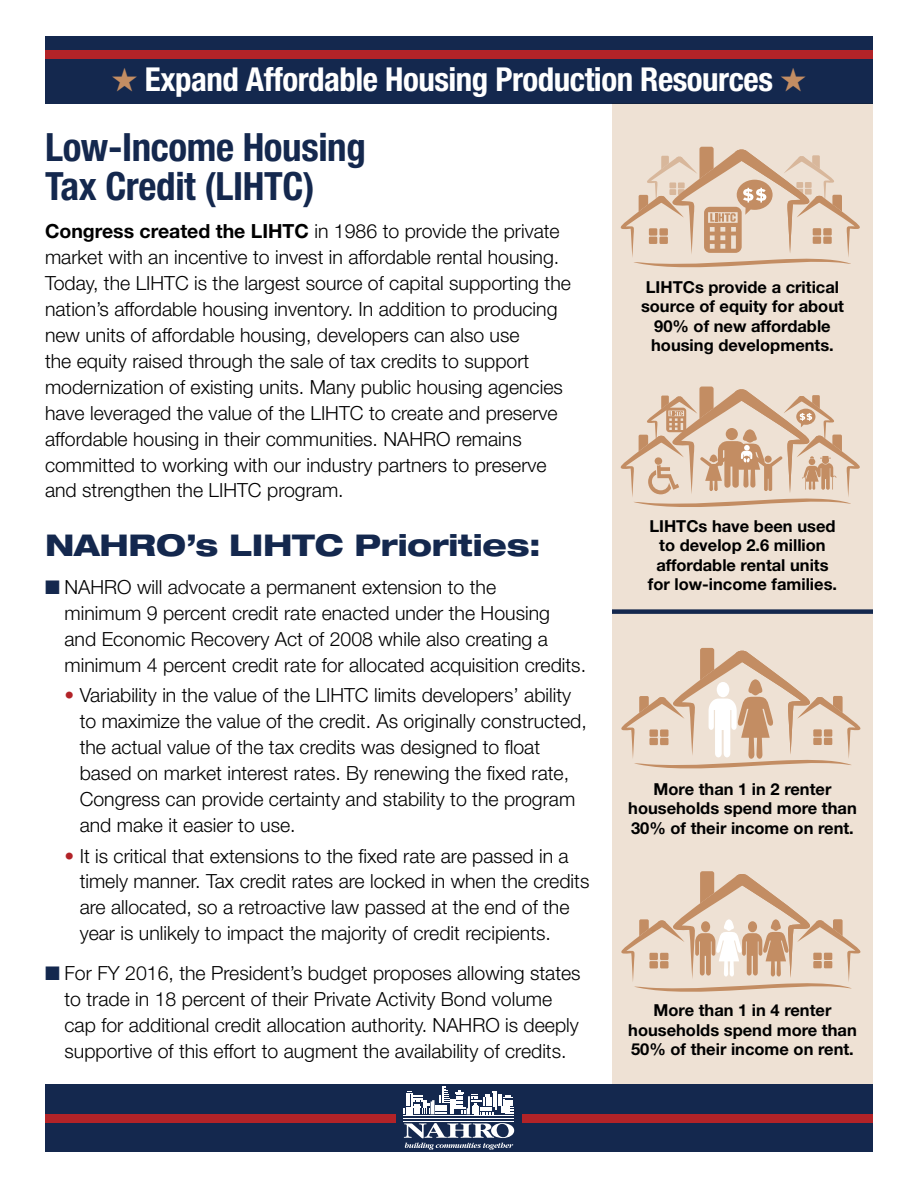
<style>
.page{position:relative;width:918px;height:1188px;background:#fff}
.page>*{position:absolute;margin:0;border:0;box-sizing:border-box;transform-origin:0 0}
.t1{font:700 condensed 39px/39.5px "Helvetica Neue";letter-spacing:-.01em;color:#14284e}
.t2{font:700 condensed 33px "Helvetica Neue";letter-spacing:-.015em;color:#fff}
.t3{font:800 expanded 30px "Helvetica Neue";letter-spacing:-.01em;color:#14284e}
.t4{font:300 19.5px/26px "Helvetica Neue";color:#000}
.t5{font:700 16.5px/19.5px "Helvetica Neue";color:#000;text-align:center}
.s1{color:#c38d63}
.s2{font-weight:700}
.s3{color:#14284e}
.s4{color:#b22328}
</style>
<div class="page">
<div style="left:45px;top:1084px;width:828px;height:68px;background:#14284e"></div>
<div style="left:45px;top:1114px;width:351px;height:9px;background:#b22328"></div>
<div style="left:522px;top:1114px;width:351px;height:9px;background:#b22328"></div>
<svg style="left:404px;top:1087px;width:110px;height:27px"></svg>
<hr style="left:404px;top:1116px;width:110px;height:1px;background:#fff">
<hr style="left:404px;top:1121px;width:110px;height:1px;background:#fff">
<hr style="left:404px;top:1118px;width:110px;height:1px;background:#fff">
<svg style="left:404px;top:1123px;width:110px;height:27px"></svg>
<div style="left:45px;top:36px;width:828px;height:68px;background:#14284e"></div>
<div style="left:45px;top:50px;width:828px;height:9px;background:#b22328"></div>
<div style="left:612px;top:104px;width:261px;height:980px;background:#eee1d4"></div>
<svg style="left:620px;top:147px;width:240px;height:121px"></svg>
<svg style="left:620px;top:387px;width:240px;height:120px"></svg>
<svg style="left:621px;top:648px;width:240px;height:121px"></svg>
<svg style="left:621px;top:871px;width:240px;height:121px"></svg>
<div style="left:612px;top:609px;width:261px;height:5px;background:#14284e"></div>
<h2 class="t2" style="left:111px;top:59px;width:697px"><span class="s1">★</span> Expand Affordable Housing Production Resources <span class="s1">★</span></h2>
<h1 class="t1" style="left:45px;top:127px;width:322px">Low-Income Housing<br>Tax Credit (LIHTC)</h1>
<p class="t4" style="left:45px;top:218px;width:527px"><span class="s2">Congress created the LIHTC</span> in 1986 to provide the private market with an incentive to invest in affordable rental housing.<br>Today, the LIHTC is the largest source of capital supporting the nation’s affordable housing inventory. In addition to producing new units of affordable housing, developers can also use<br>the equity raised through the sale of tax credits to support modernization of existing units. Many public housing agencies have leveraged the value of the LIHTC to create and preserve affordable housing in their communities. NAHRO remains committed to working with our industry partners to preserve and strengthen the LIHTC program.</p>
<h3 class="t3" style="left:45px;top:526px;width:497px">NAHRO’s LIHTC Priorities:</h3>
<p class="t4" style="left:65px;top:574px;width:523px;text-indent:-20px"><span class="s3">■</span> NAHRO will advocate a permanent extension to the<br>minimum 9 percent credit rate enacted under the Housing and Economic Recovery Act of 2008 while also creating a minimum 4 percent credit rate for allocated acquisition credits.</p>
<p class="t4" style="left:80px;top:682px;width:509px;text-indent:-15px"><span class="s4">•</span> Variability in the value of the LIHTC limits developers’ ability to maximize the value of the credit. As originally constructed, the actual value of the tax credits was designed to float based on market interest rates. By renewing the fixed rate, Congress can provide certainty and stability to the program and make it easier to use.</p>
<p class="t4" style="left:80px;top:842px;width:511px;text-indent:-15px"><span class="s4">•</span> It is critical that extensions to the fixed rate are passed in a timely manner. Tax credit rates are locked in when the credits are allocated, so a retroactive law passed at the end of the year is unlikely to impact the majority of credit recipients.</p>
<p class="t4" style="left:65px;top:959px;width:518px;text-indent:-20px"><span class="s3">■</span> For FY 2016, the President’s budget proposes allowing states to trade in 18 percent of their Private Activity Bond volume cap for additional credit allocation authority. NAHRO is deeply supportive of this effort to augment the availability of credits.</p>
<p class="t5" style="left:641px;top:277px;width:204px">LIHTCs provide a critical source of equity for about<br>90% of new affordable housing developments.</p>
<p class="t5" style="left:648px;top:516px;width:191px">LIHTCs have been used to develop 2.6 million affordable rental units for low-income families.</p>
<p class="t5" style="left:628px;top:779px;width:230px">More than 1 in 2 renter households spend more than<br>30% of their income on rent.</p>
<p class="t5" style="left:628px;top:1000px;width:230px">More than 1 in 4 renter households spend more than<br>50% of their income on rent.</p>
</div>
